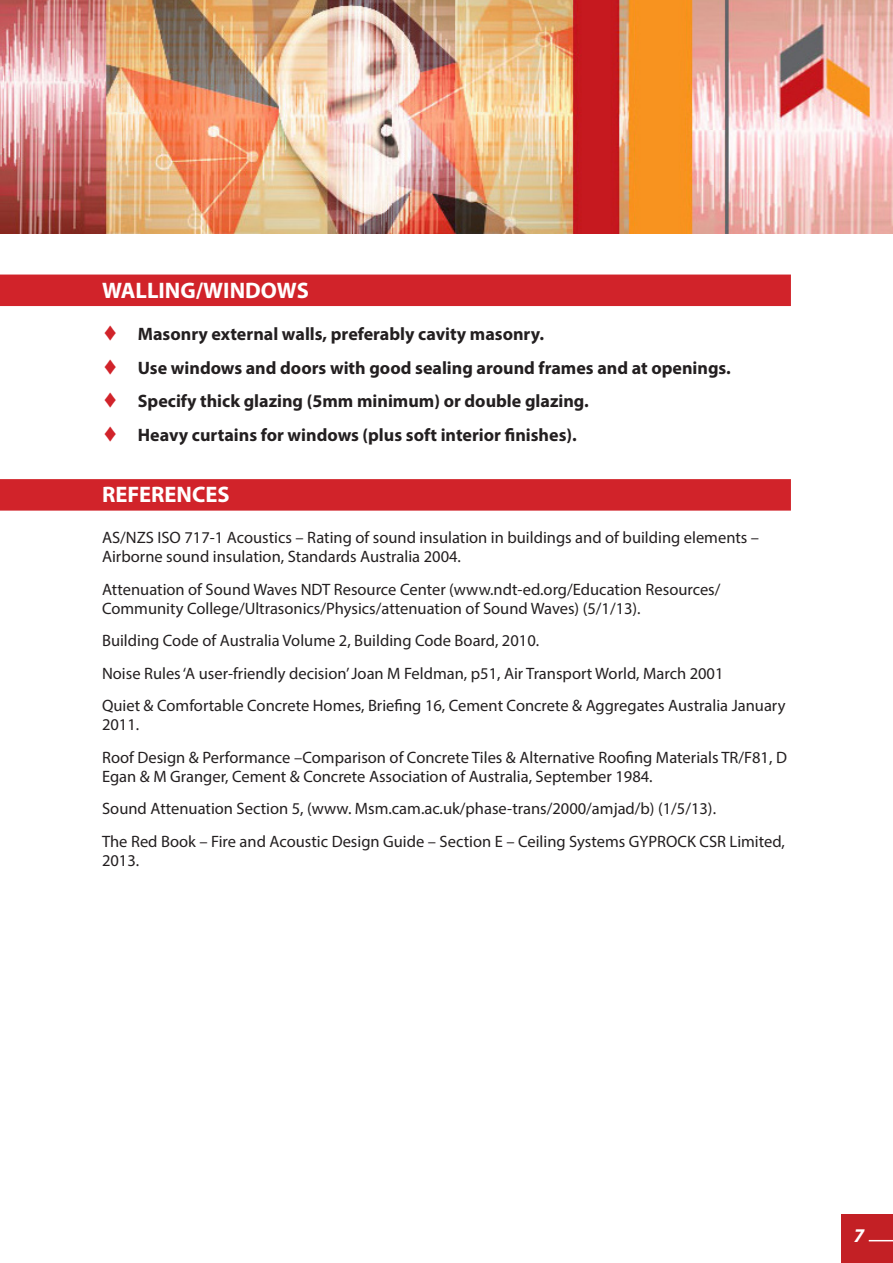
<style>
.page{position:relative;width:893px;height:1263px;background:#fff}
.page>*{position:absolute;margin:0;border:0;box-sizing:border-box;transform-origin:0 0}
.head{font:700 22.5px "Myriad Pro";color:#fff}
.t1{font:italic 700 19.5px "Myriad Pro";color:#fff}
.t2{font:700 18px "Myriad Pro";color:#231f20}
.References{font:16.5px/19.5px "Myriad Pro";color:#231f20}
</style>
<div class="page">
<div style="left:841px;top:1215px;width:52px;height:48px;background:#c32025"></div>
<svg style="left:869px;top:1240px;width:24px;height:1px"></svg>
<img style="left:1px;top:1px;width:891px;height:233px">
<div style="left:0;top:275px;width:791px;height:31px;background:#d1232a"></div>
<div style="left:0;top:479px;width:791px;height:32px;background:#d1232a"></div>
<p class="head" style="left:102px;top:275px;width:208px">WALLING/WINDOWS</p>
<p class="t2" style="left:138px;top:322px;width:408px">Masonry external walls, preferably cavity masonry.</p>
<p class="t2" style="left:138px;top:356px;width:595px">Use windows and doors with good sealing around frames and at openings.</p>
<p class="t2" style="left:138px;top:389px;width:452px">Specify thick glazing (5mm minimum) or double glazing.</p>
<p class="t2" style="left:138px;top:423px;width:440px">Heavy curtains for windows (plus soft interior finishes).</p>
<p class="head" style="left:102px;top:480px;width:129px">REFERENCES</p>
<p class="References" style="left:102px;top:527px;width:659px">AS/NZS ISO 717-1 Acoustics – Rating of sound insulation in buildings and of building elements –<br>Airborne sound insulation, Standards Australia 2004.</p>
<p class="References" style="left:102px;top:579px;width:620px">Attenuation of Sound Waves NDT Resource Center (www.ndt-ed.org/Education Resources/<br>Community College/Ultrasonics/Physics/attenuation of Sound Waves) (5/1/13).</p>
<p class="References" style="left:102px;top:631px;width:439px">Building Code of Australia Volume 2, Building Code Board, 2010.</p>
<p class="References" style="left:102px;top:663px;width:623px">Noise Rules ‘A user-friendly decision’ Joan M Feldman, p51, Air Transport World, March 2001</p>
<p class="References" style="left:102px;top:695px;width:685px">Quiet &amp; Comfortable Concrete Homes, Briefing 16, Cement Concrete &amp; Aggregates Australia January<br>2011.</p>
<p class="References" style="left:102px;top:747px;width:686px">Roof Design &amp; Performance –Comparison of Concrete Tiles &amp; Alternative Roofing Materials TR/F81, D<br>Egan &amp; M Granger, Cement &amp; Concrete Association of Australia, September 1984.</p>
<p class="References" style="left:102px;top:799px;width:615px">Sound Attenuation Section 5, (www. Msm.cam.ac.uk/phase-trans/2000/amjad/b) (1/5/13).</p>
<p class="References" style="left:102px;top:831px;width:684px">The Red Book – Fire and Acoustic Design Guide – Section E – Ceiling Systems GYPROCK CSR Limited,<br>2013.</p>
<p class="t1" style="left:854px;top:1223px;width:12px">7</p>
</div>
